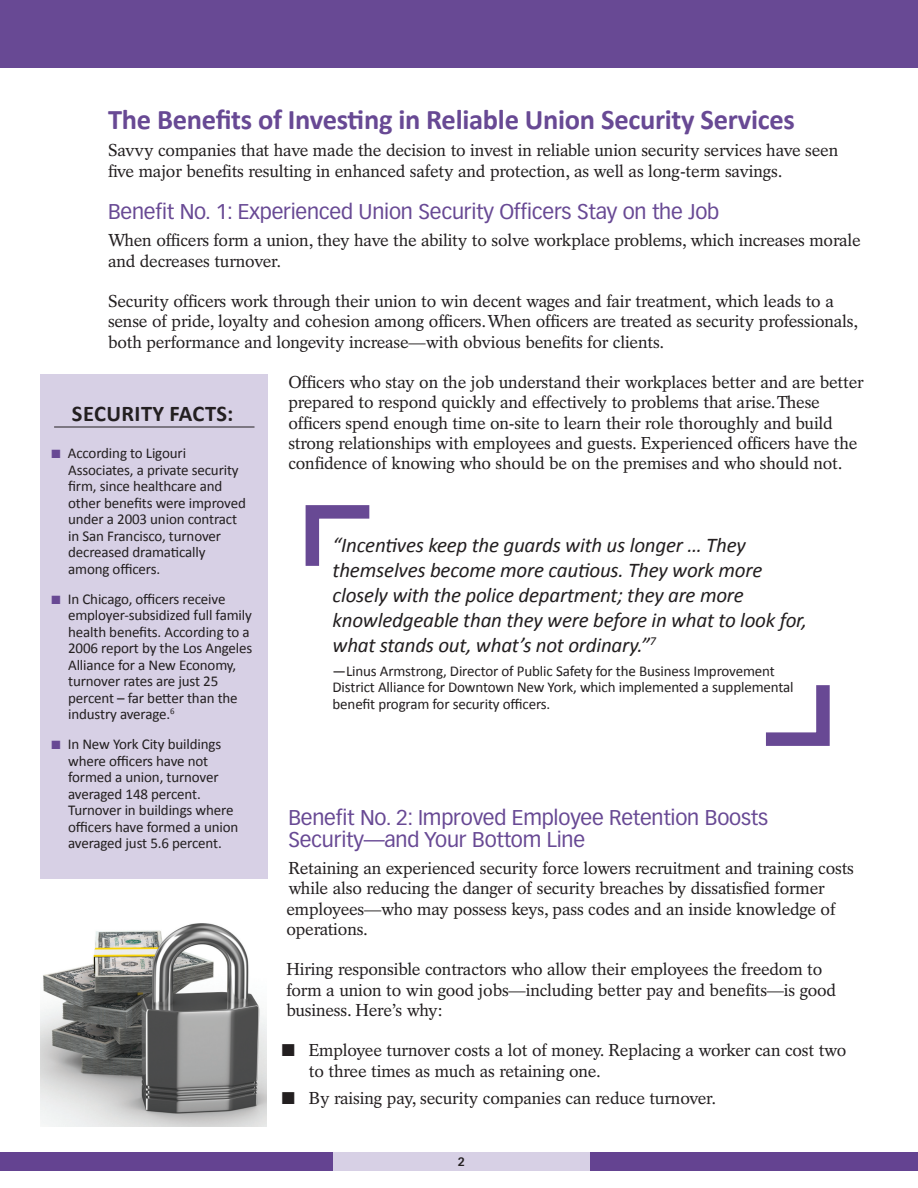
<style>
.page{position:relative;width:918px;height:1188px;background:#fff}
.page>*{position:absolute;margin:0;border:0;box-sizing:border-box;transform-origin:0 0}
.t1{font:700 28.5px "Calibri";letter-spacing:-.01em;color:#684994}
.t2{font:700 22.5px "Calibri";letter-spacing:.02em;color:#231f20}
.t3{font:italic 21px/25.2px "Calibri";letter-spacing:-.01em;color:#231f20}
.t4{font:21px/22.5px "Vectora LT Std";letter-spacing:-.01em;color:#684994}
.t5{font:17.25px/20.2px "Rotation LT Std";letter-spacing:-.01em;color:#231f20}
.t6{font:15px/16.5px "Calibri";letter-spacing:-.01em;color:#231f20}
.t7{font:700 12px "Vectora LT Std";color:#231f20}
.s1{color:#684994}
</style>
<div class="page">
<div style="left:0;top:0;width:918px;height:68px;background:#684994"></div>
<div style="left:0;top:1152px;width:918px;height:18px;background:#644391"></div>
<div style="left:333px;top:1152px;width:257px;height:18px;background:#d7d0e5"></div>
<div style="left:40px;top:374px;width:228px;height:505px;background:#d7d0e5"></div>
<hr style="left:54px;top:427px;width:201px;height:1px;background:#231f20">
<svg style="left:305px;top:505px;width:65px;height:61px"></svg>
<svg style="left:766px;top:685px;width:64px;height:61px"></svg>
<img style="left:40px;top:923px;width:227px;height:203px">
<h1 class="t1" style="left:108px;top:102px;width:688px">The Benefits of Investing in Reliable Union Security Services</h1>
<p class="t5" style="left:108px;top:140px;width:732px">Savvy companies that have made the decision to invest in reliable union security services have seen five major benefits resulting in enhanced safety and protection, as well as long-term savings.</p>
<p class="t4" style="left:108px;top:201px;width:613px">Benefit No. 1: Experienced Union Security Officers Stay on the Job</p>
<p class="t5" style="left:108px;top:230px;width:754px">When officers form a union, they have the ability to solve workplace problems, which increases morale and decreases turnover.</p>
<p class="t5" style="left:108px;top:291px;width:752px">Security officers work through their union to win decent wages and fair treatment, which leads to a sense of pride, loyalty and cohesion among officers. When officers are treated as security professionals, both performance and longevity increase—with obvious benefits for clients.</p>
<p class="t5" style="left:288px;top:372px;width:577px">Officers who stay on the job understand their workplaces better and are better prepared to respond quickly and effectively to problems that arise. These officers spend enough time on-site to learn their role thoroughly and build strong relationships with employees and guests. Experienced officers have the confidence of knowing who should be on the premises and who should not.</p>
<h2 class="t2" style="left:72px;top:400px;width:163px">Security Facts:</h2>
<p class="t6" style="left:68px;top:444px;width:179px;text-indent:-16px"><span class="s1">■</span> According to Ligouri<br>Associates, a private security firm, since healthcare and other benefits were improved under a 2003 union contract in San Francisco, turnover decreased dramatically among officers.</p>
<p class="t6" style="left:68px;top:590px;width:186px;text-indent:-16px"><span class="s1">■</span> In Chicago, officers receive employer-subsidized full family health benefits. According to a<br>2006 report by the Los Angeles<br>Alliance for a New Economy, turnover rates are just 25 percent – far better than the industry average.<sup>6</sup></p>
<p class="t6" style="left:68px;top:735px;width:172px;text-indent:-16px"><span class="s1">■</span> In New York City buildings where officers have not formed a union, turnover averaged 148 percent.<br>Turnover in buildings where officers have formed a union averaged just 5.6 percent.</p>
<p class="t3" style="left:333px;top:531px;width:476px">“Incentives keep the guards with us longer … They themselves become more cautious. They work more closely with the police department; they are more knowledgeable than they were before in what to look for, what stands out, what’s not ordinary.”<sup>7</sup></p>
<p class="t6" style="left:333px;top:662px;width:463px">—Linus Armstrong, Director of Public Safety for the Business Improvement<br>District Alliance for Downtown New York, which implemented a supplemental benefit program for security officers.</p>
<p class="t4" style="left:288px;top:806px;width:481px">Benefit No. 2: Improved Employee Retention Boosts<br>Security—and Your Bottom Line</p>
<p class="t5" style="left:286px;top:858px;width:569px">Retaining an experienced security force lowers recruitment and training costs while also reducing the danger of security breaches by dissatisfied former employees—who may possess keys, pass codes and an inside knowledge of operations.</p>
<p class="t5" style="left:286px;top:959px;width:551px">Hiring responsible contractors who allow their employees the freedom to form a union to win good jobs—including better pay and benefits—is good business. Here’s why:</p>
<p class="t5" style="left:309px;top:1040px;width:539px;text-indent:-27px">■ Employee turnover costs a lot of money. Replacing a worker can cost two to three times as much as retaining one.</p>
<p class="t5" style="left:282px;top:1088px;width:436px">■ By raising pay, security companies can reduce turnover.</p>
<p class="t7" style="left:458px;top:1154px;width:9px">2</p>
</div>
